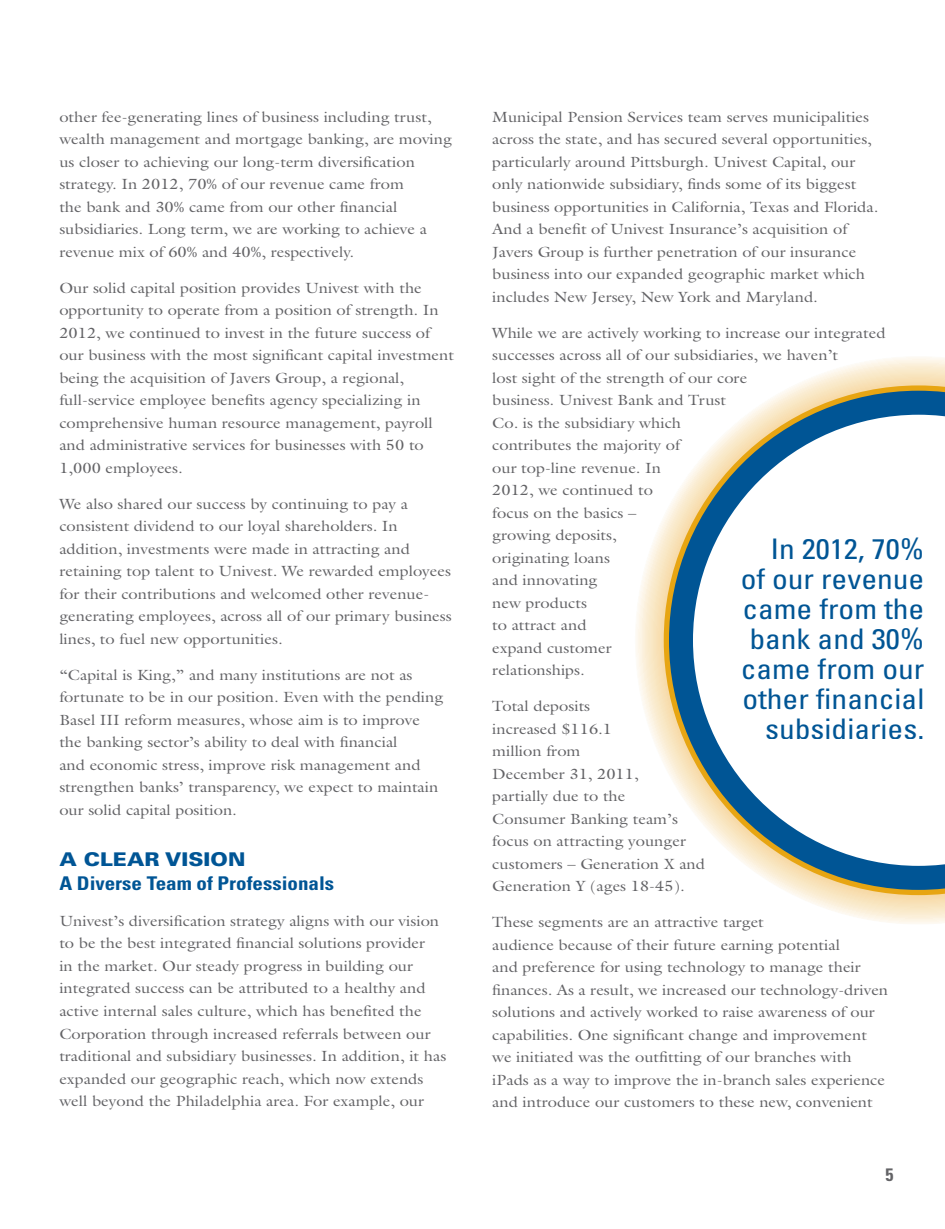
<style>
.page{position:relative;width:945px;height:1229px;background:#fff}
.page>*{position:absolute;margin:0;border:0;box-sizing:border-box;transform-origin:0 0}
.t1{font:condensed 28.35px/30px "Univers";color:#005595;text-align:right;scale:1.11 1}
.t2{font:700 condensed 18.9px "Univers";color:#005595;scale:1.11 1}
.t3{font:900 18.9px "Univers";color:#005595;scale:1.11 1}
.t4{font:700 condensed 18px "Univers";color:#636366}
.t5{font:14.85px/22.5px "Galliard";color:#636366;scale:1.11 1}
</style>
<div class="page">
<svg style="left:636px;top:357px;width:309px;height:567px"></svg>
<svg style="left:664px;top:385px;width:281px;height:510px"></svg>
<svg style="left:669px;top:391px;width:276px;height:499px"></svg>
<p class="t5" style="left:59px;top:105px;width:355px">other fee-generating lines of business including trust, wealth management and mortgage banking, are moving us closer to achieving our long-term diversification strategy. In 2012, 70% of our revenue came from<br>the bank and 30% came from our other financial subsidiaries. Long term, we are working to achieve a revenue mix of 60% and 40%, respectively.</p>
<p class="t5" style="left:59px;top:276px;width:357px">Our solid capital position provides Univest with the opportunity to operate from a position of strength. In 2012, we continued to invest in the future success of our business with the most significant capital investment being the acquisition of Javers Group, a regional, full-service employee benefits agency specializing in comprehensive human resource management, payroll and administrative services for businesses with 50 to 1,000 employees.</p>
<p class="t5" style="left:59px;top:492px;width:355px">We also shared our success by continuing to pay a consistent dividend to our loyal shareholders. In addition, investments were made in attracting and retaining top talent to Univest. We rewarded employees for their contributions and welcomed other revenue&shy;generating employees, across all of our primary business lines, to fuel new opportunities.</p>
<p class="t5" style="left:59px;top:663px;width:347px">“Capital is King,” and many institutions are not as fortunate to be in our position. Even with the pending Basel III reform measures, whose aim is to improve the banking sector’s ability to deal with financial<br>and economic stress, improve risk management and strengthen banks’ transparency, we expect to maintain our solid capital position.</p>
<p class="t3" style="left:59px;top:847px;width:169px">A CLEAR VISION</p>
<p class="t2" style="left:59px;top:871px;width:249px">A Diverse Team of Professionals</p>
<p class="t5" style="left:59px;top:909px;width:350px">Univest’s diversification strategy aligns with our vision to be the best integrated financial solutions provider<br>in the market. Our steady progress in building our integrated success can be attributed to a healthy and active internal sales culture, which has benefited the Corporation through increased referrals between our traditional and subsidiary businesses. In addition, it has expanded our geographic reach, which now extends well beyond the Philadelphia area. For example, our</p>
<p class="t5" style="left:492px;top:105px;width:349px">Municipal Pension Services team serves municipalities across the state, and has secured several opportunities, particularly around Pittsburgh. Univest Capital, our only nationwide subsidiary, finds some of its biggest business opportunities in California, Texas and Florida.<br>And a benefit of Univest Insurance’s acquisition of Javers Group is further penetration of our insurance business into our expanded geographic market which includes New Jersey, New York and Maryland.</p>
<p class="t5" style="left:492px;top:321px;width:356px">While we are actively working to increase our integrated successes across all of our subsidiaries, we haven’t<br>lost sight of the strength of our core<br>business. Univest Bank and Trust<br>Co. is the subsidiary which<br>contributes the majority of<br>our top-line revenue. In<br>2012, we continued to<br>focus on the basics –<br>growing deposits,<br>originating loans<br>and innovating<br>new products<br>to attract and<br>expand customer<br>relationships.</p>
<p class="t5" style="left:492px;top:695px;width:193px">Total deposits<br>increased $116.1<br>million from<br>December 31, 2011,<br>partially due to the<br>Consumer Banking team’s focus on attracting younger customers – Generation X and<br>Generation Y (ages 18-45).</p>
<p class="t5" style="left:492px;top:911px;width:358px">These segments are an attractive target<br>audience because of their future earning potential<br>and preference for using technology to manage their finances. As a result, we increased our technology-driven solutions and actively worked to raise awareness of our capabilities. One significant change and improvement we initiated was the outfitting of our branches with iPads as a way to improve the in-branch sales experience and introduce our customers to these new, convenient</p>
<h1 class="t1" style="left:741px;top:533px;width:167px">In 2012, 70% of our revenue came from the bank and 30% came from our other financial subsidiaries.</h1>
<p class="t4" style="left:886px;top:1163px;width:9px">5</p>
</div>
